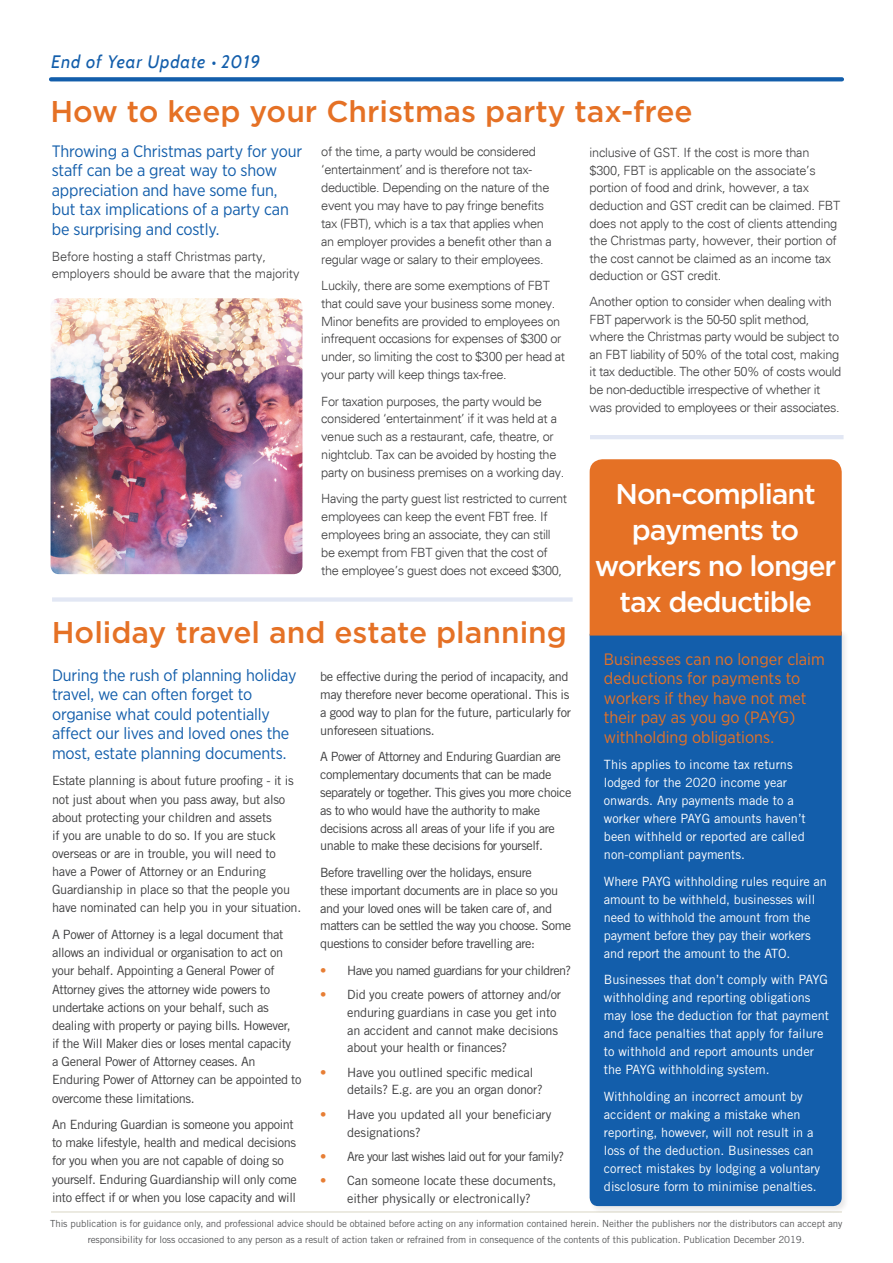
<style>
.page{position:relative;width:893px;height:1263px;background:#fff}
.page>*{position:absolute;margin:0;border:0;box-sizing:border-box;transform-origin:0 0}
.Body_Text{font:500 30px "Gotham";color:#e57125}
.Article_Heading{font:500 30px "Gotham";color:#e57125}
.Body_Text-2{font:500 28.5px/36px "Gotham";letter-spacing:-.04em;color:#fff;text-align:center}
.t1{font:italic 18px "Cabin";letter-spacing:.045em;color:#135eab}
.Body_Text-3{font:16.5px/19.5px "Gotham Narrow";letter-spacing:-.01em;color:#135eab}
.Body_Text-4{font:16.5px/19.5px "Gotham Narrow";color:#e57125}
.Bullet_-_Points{font:12.75px/18.1px "Trade Gothic LT Std";letter-spacing:-.03em;color:#3e3e3f}
.Body_Text-5{font:300 12.75px/17.9px "Univers";letter-spacing:-.03em;color:#3e3e3f}
.Body_Text-6{font:12.75px/18px "Trade Gothic LT Std";color:#fff}
.Bullet_-_Points-2{font:12.75px/17.9px "Trade Gothic LT Std";letter-spacing:-.01em;color:#3e3e3f}
.Bullet_-_Points-3{font:12.75px "Trade Gothic LT Std";letter-spacing:-.05em;color:#3e3e3f}
.Body_Text-7{font:300 12.75px/17.5px "Univers";letter-spacing:-.01em;color:#3e3e3f}
.Body_Text-8{font:9.75px/15.9px "Trade Gothic LT Std";letter-spacing:-.01em;color:#57585a;text-align:center}
.s1{font-family:"Gotham Narrow";font-style:normal;font-size:13.5px}
.s2{font-family:"Univers";font-weight:300;color:#e77e35}
</style>
<div class="page">
<hr style="left:51px;top:1211px;width:791px;height:2px;background:#e6e4d8">
<div style="left:52px;top:597px;width:521px;height:5px;background:#e2e7f4"></div>
<hr style="left:590px;top:435px;width:253px;height:4px;background:#e2e7f4">
<svg style="left:51px;top:77px;width:791px;height:4px;background:#1e66af"></svg>
<div style="left:588px;top:630px;width:261px;height:584px;background:#231f20;opacity:.1"></div>
<div style="left:590px;top:635px;width:252px;height:571px;background:#135eab"></div>
<div style="left:590px;top:459px;width:252px;height:176px;background:#e57125"></div>
<img style="left:51px;top:298px;width:251px;height:276px">
<p class="t1" style="left:51px;top:51px;width:210px">End of Year Update <span class="s1">•</span> 2019</p>
<p class="Body_Text" style="left:50px;top:92px;width:644px">How to keep your Christmas party tax-free</p>
<p class="Body_Text-3" style="left:52px;top:141px;width:252px">Throwing a Christmas party for your staff can be a great way to show appreciation and have some fun, but tax implications of a party can be surprising and costly.</p>
<p class="Body_Text-7" style="left:52px;top:248px;width:249px">Before hosting a staff Christmas party, employers should be aware that the majority</p>
<p class="Body_Text-5" style="left:321px;top:143px;width:232px">of the time, a party would be considered ‘entertainment’ and is therefore not tax&shy;deductible. Depending on the nature of the event you may have to pay fringe benefits tax (FBT), which is a tax that applies when an employer provides a benefit other than a regular wage or salary to their employees.</p>
<p class="Body_Text-5" style="left:321px;top:276px;width:245px">Luckily, there are some exemptions of FBT that could save your business some money.<br>Minor benefits are provided to employees on infrequent occasions for expenses of $300 or under, so limiting the cost to $300 per head at your party will keep things tax-free.</p>
<p class="Body_Text-5" style="left:321px;top:392px;width:244px">For taxation purposes, the party would be considered ‘entertainment’ if it was held at a venue such as a restaurant, cafe, theatre, or nightclub. Tax can be avoided by hosting the party on business premises on a working day.</p>
<p class="Body_Text-5" style="left:321px;top:490px;width:247px">Having the party guest list restricted to current employees can keep the event FBT free. If employees bring an associate, they can still be exempt from FBT given that the cost of the employee’s guest does not exceed $300,</p>
<p class="Body_Text-5" style="left:590px;top:144px;width:252px">inclusive of GST. If the cost is more than $300, FBT is applicable on the associate’s portion of food and drink, however, a tax deduction and GST credit can be claimed. FBT does not apply to the cost of clients attending the Christmas party, however, their portion of the cost cannot be claimed as an income tax deduction or GST credit.</p>
<p class="Body_Text-5" style="left:590px;top:293px;width:253px">Another option to consider when dealing with FBT paperwork is the 50-50 split method, where the Christmas party would be subject to an FBT liability of 50% of the total cost, making it tax deductible. The other 50% of costs would be non-deductible irrespective of whether it was provided to employees or their associates.</p>
<p class="Body_Text-2" style="left:595px;top:476px;width:243px">Non-compliant payments to workers no longer tax deductible</p>
<p class="Article_Heading" style="left:52px;top:613px;width:517px">Holiday travel and estate planning</p>
<p class="Body_Text-3" style="left:52px;top:665px;width:246px">During the rush of planning holiday travel, we can often forget to organise what could potentially affect our lives and loved ones the most, estate planning documents.</p>
<p class="Bullet_-_Points" style="left:52px;top:772px;width:251px">Estate planning is about future proofing - it is not just about when you pass away, but also about protecting your children and assets<br>if you are unable to do so. If you are stuck overseas or are in trouble, you will need to have a Power of Attorney or an Enduring Guardianship in place so that the people you have nominated can help you in your situation.</p>
<p class="Bullet_-_Points" style="left:52px;top:925px;width:251px">A Power of Attorney is a legal document that allows an individual or organisation to act on your behalf. Appointing a General Power of Attorney gives the attorney wide powers to undertake actions on your behalf, such as dealing with property or paying bills. However,<br>if the Will Maker dies or loses mental capacity<br>a General Power of Attorney ceases. An Enduring Power of Attorney can be appointed to overcome these limitations.</p>
<p class="Bullet_-_Points" style="left:52px;top:1115px;width:246px">An Enduring Guardian is someone you appoint to make lifestyle, health and medical decisions for you when you are not capable of doing so yourself. Enduring Guardianship will only come into effect if or when you lose capacity and will</p>
<p class="Bullet_-_Points" style="left:320px;top:668px;width:252px">be effective during the period of incapacity, and may therefore never become operational. This is a good way to plan for the future, particularly for unforeseen situations.</p>
<p class="Bullet_-_Points" style="left:320px;top:747px;width:253px">A Power of Attorney and Enduring Guardian are complementary documents that can be made separately or together. This gives you more choice as to who would have the authority to make decisions across all areas of your life if you are unable to make these decisions for yourself.</p>
<p class="Bullet_-_Points" style="left:320px;top:863px;width:252px">Before travelling over the holidays, ensure<br>these important documents are in place so you and your loved ones will be taken care of, and matters can be settled the way you choose. Some questions to consider before travelling are:</p>
<p class="Bullet_-_Points-3" style="left:320px;top:962px;width:252px"><span class="s2">•</span> Have you named guardians for your children?</p>
<p class="Bullet_-_Points" style="left:347px;top:985px;width:215px;text-indent:-27px"><span class="s2">•</span> Did you create powers of attorney and/or enduring guardians in case you get into an accident and cannot make decisions about your health or finances?</p>
<p class="Bullet_-_Points" style="left:347px;top:1063px;width:197px;text-indent:-27px"><span class="s2">•</span> Have you outlined specific medical details? E.g. are you an organ donor?</p>
<p class="Bullet_-_Points-2" style="left:347px;top:1105px;width:206px;text-indent:-27px"><span class="s2">•</span> Have you updated all your beneficiary designations?</p>
<p class="Bullet_-_Points-3" style="left:320px;top:1148px;width:246px"><span class="s2">•</span> Are your last wishes laid out for your family?</p>
<p class="Bullet_-_Points-2" style="left:320px;top:1171px;width:238px;text-align:center"><span class="s2">•</span> Can someone locate these documents, either physically or electronically?</p>
<p class="Body_Text-4" style="left:604px;top:649px;width:222px">Businesses can no longer claim deductions for payments to workers if they have not met their pay as you go (PAYG) withholding obligations.</p>
<p class="Body_Text-6" style="left:604px;top:755px;width:203px">This applies to income tax returns lodged for the 2020 income year onwards. Any payments made to a worker where PAYG amounts haven’t been withheld or reported are called non-compliant payments.</p>
<p class="Body_Text-6" style="left:604px;top:872px;width:224px">Where PAYG withholding rules require an amount to be withheld, businesses will need to withhold the amount from the payment before they pay their workers and report the amount to the ATO.</p>
<p class="Body_Text-6" style="left:604px;top:970px;width:227px">Businesses that don’t comply with PAYG withholding and reporting obligations may lose the deduction for that payment and face penalties that apply for failure to withhold and report amounts under the PAYG withholding system.</p>
<p class="Body_Text-6" style="left:604px;top:1087px;width:218px">Withholding an incorrect amount by accident or making a mistake when reporting, however, will not result in a loss of the deduction. Businesses can correct mistakes by lodging a voluntary disclosure form to minimise penalties.</p>
<p class="Body_Text-8" style="left:50px;top:1215px;width:794px">This publication is for guidance only, and professional advice should be obtained before acting on any information contained herein. Neither the publishers nor the distributors can accept any responsibility for loss occasioned to any person as a result of action taken or refrained from in consequence of the contents of this publication. Publication December 2019.</p>
</div>
